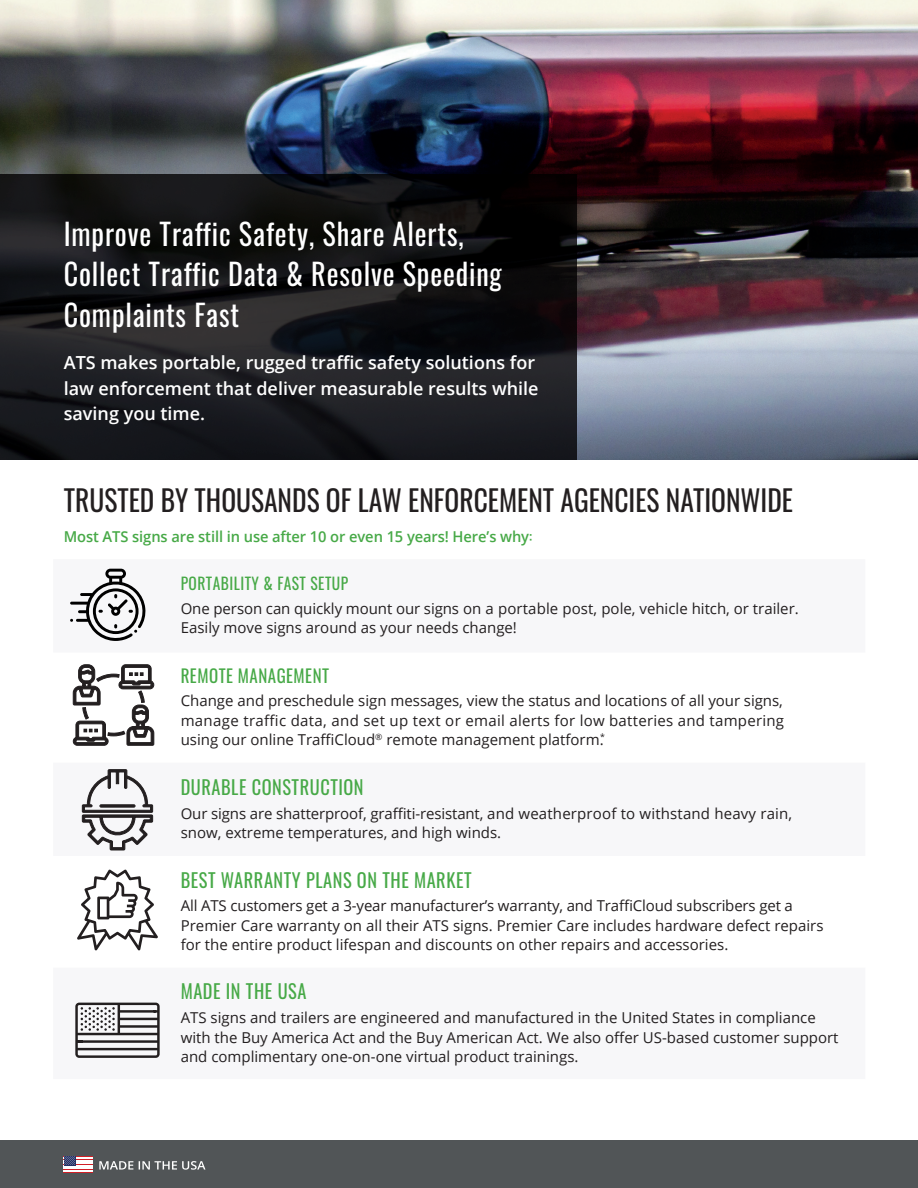
<style>
.page{position:relative;width:918px;height:1188px;background:#fff}
.page>*{position:absolute;margin:0;border:0;box-sizing:border-box;transform-origin:0 0}
.H1_Sub_Heading_Blue{font:30px/40.5px "Oswald";letter-spacing:.03em;color:#fff;scale:.94 1}
.H2_15_20{font:29.25px "Oswald";color:#231f20;scale:.94 1}
.t1{font:19.5px "Oswald";letter-spacing:.03em;color:#47a947;scale:.94 1}
.H2_15_20-2{font:600 18px/25.5px "Open Sans";color:#fff}
.t2{font:18px "Oswald";letter-spacing:.03em;color:#47a947;scale:.94 1}
.t3{font:16.5px "Oswald";letter-spacing:.03em;color:#47a947;scale:.94 1}
.body_copy{font:15px/19.5px "Open Sans";color:#231f20}
.H22{font:600 15px "Open Sans";letter-spacing:-.005em;color:#47a947}
.s1{font-family:"Oswald";font-weight:400}
</style>
<div class="page">
<img style="left:0;top:0;width:918px;height:460px">
<svg style="left:0;top:174px;width:576px;height:286px;background:#151619"></svg>
<div style="left:0;top:1141px;width:918px;height:47px;background:#515557"></div>
<svg style="left:99px;top:1161px;width:106px;height:9px"></svg>
<svg style="left:64px;top:1156px;width:29px;height:17px"></svg>
<svg style="left:82px;top:769px;width:71px;height:81px"></svg>
<svg style="left:73px;top:664px;width:81px;height:82px"></svg>
<svg style="left:77px;top:869px;width:81px;height:81px"></svg>
<svg style="left:75px;top:1003px;width:85px;height:55px"></svg>
<svg style="left:70px;top:569px;width:76px;height:72px"></svg>
<p class="H1_Sub_Heading_Blue" style="left:64px;top:210px;width:468px">Improve Traffic Safety, Share Alerts,<br>Collect Traffic Data &amp; Resolve Speeding<br>Complaints Fast</p>
<p class="H2_15_20-2" style="left:64px;top:350px;width:476px">ATS makes portable, rugged traffic safety solutions for law enforcement that deliver measurable results while saving you time.</p>
<p class="H2_15_20" style="left:64px;top:474px;width:777px">TRUSTED BY THOUSANDS OF LAW ENFORCEMENT AGENCIES NATIONWIDE</p>
<p class="H22" style="left:64px;top:526px;width:470px">Most ATS signs are still in use after 10 or even 15 years! Here’s why<span class="s1">:</span></p>
<h1 class="t3" style="left:181px;top:568px;width:180px">PORTABILITY &amp; FAST SETUP</h1>
<p class="body_copy" style="left:181px;top:598px;width:620px">One person can quickly mount our signs on a portable post, pole, vehicle hitch, or trailer.<br>Easily move signs around as your needs change!</p>
<h1 class="t2" style="left:181px;top:659px;width:159px">REMOTE MANAGEMENT</h1>
<p class="body_copy" style="left:181px;top:691px;width:605px;text-align:justify">Change and preschedule sign messages, view the status and locations of all your signs, manage traffic data, and set up text or email alerts for low batteries and tampering using our online TraffiCloud<sup>®</sup> remote management platform.<sup>*</sup></p>
<h1 class="t1" style="left:181px;top:770px;width:196px">DURABLE CONSTRUCTION</h1>
<p class="body_copy" style="left:181px;top:803px;width:613px">Our signs are shatterproof, graffiti-resistant, and weatherproof to withstand heavy rain, snow, extreme temperatures, and high winds.</p>
<h1 class="t1" style="left:181px;top:862px;width:311px">BEST WARRANTY PLANS ON THE MARKET</h1>
<p class="body_copy" style="left:181px;top:896px;width:644px">All ATS customers get a 3-year manufacturer’s warranty, and TraffiCloud subscribers get a<br>Premier Care warranty on all their ATS signs. Premier Care includes hardware defect repairs for the entire product lifespan and discounts on other repairs and accessories.</p>
<h1 class="t1" style="left:181px;top:974px;width:135px">MADE IN THE USA</h1>
<p class="body_copy" style="left:181px;top:1007px;width:659px">ATS signs and trailers are engineered and manufactured in the United States in compliance with the Buy America Act and the Buy American Act. We also offer US-based customer support and complimentary one-on-one virtual product trainings.</p>
</div>
